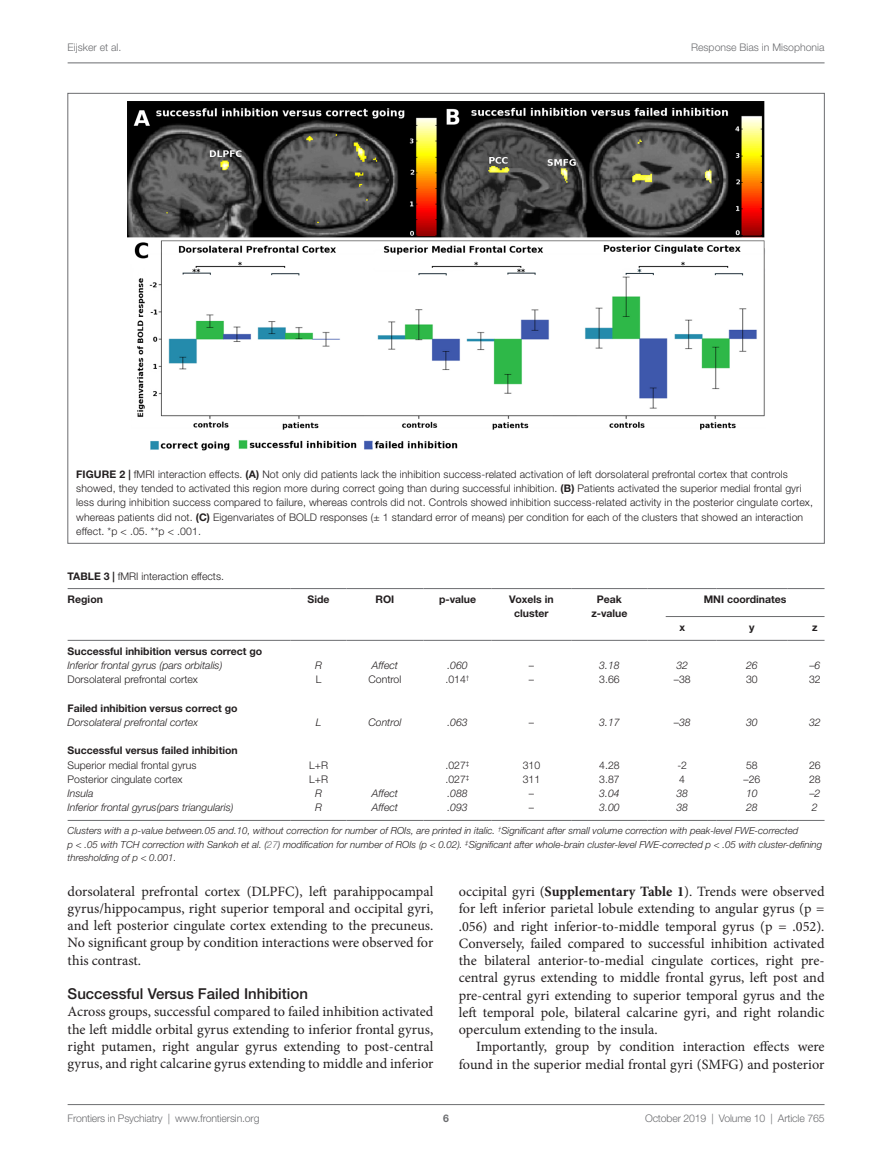
<style>
.page{position:relative;width:893px;height:1170px;background:#fff}
.page>*{position:absolute;margin:0;border:0;box-sizing:border-box;transform-origin:0 0}
._3{font:500 15px "Helvetica Neue LT Std";color:#231f20}
.T1{font:14.25px/17.2px "Minion Pro";color:#231f20;text-align:justify}
.T{font:14.25px/17.2px "Minion Pro";color:#231f20;text-align:right}
.FC{font:300 10.5px/14.2px "Helvetica Neue LT Std";letter-spacing:.01em;color:#231f20}
.TB{font:italic 300 10.5px "Helvetica Neue LT Std";color:#231f20}
.TB-2{font:700 10.5px/14.2px "Helvetica Neue LT Std";color:#231f20;text-align:center}
.TB-3{font:300 10.5px "Helvetica Neue LT Std";color:#231f20}
.t1{font:300 10.5px "Helvetica Neue LT Std";letter-spacing:-.015em;color:#6c6d70}
.TT{font:300 10.5px "Helvetica Neue LT Std";color:#231f20}
.t2{font:700 10.5px "Helvetica Neue LT Std";color:#6c6d70}
.TFN{font:italic 300 9.75px/13.5px "Helvetica Neue LT Std";color:#231f20}
.s1{font-weight:700}
.s2{font-style:italic}
.s3{font-style:normal}
.s4{color:#6c6d70}
</style>
<div class="page">
<hr style="left:68px;top:63px;width:756px;height:1px;background:#6c6d70">
<hr style="left:68px;top:1104px;width:756px;height:1px;background:#6c6d70">
<hr style="left:68px;top:640px;width:223px;height:1px;background:#6c6d70">
<hr style="left:291px;top:640px;width:55px;height:1px;background:#6c6d70">
<hr style="left:346px;top:640px;width:77px;height:1px;background:#6c6d70">
<hr style="left:423px;top:640px;width:69px;height:1px;background:#6c6d70">
<hr style="left:492px;top:640px;width:79px;height:1px;background:#6c6d70">
<hr style="left:571px;top:640px;width:77px;height:1px;background:#6c6d70">
<hr style="left:648px;top:640px;width:69px;height:1px;background:#6c6d70">
<hr style="left:717px;top:640px;width:70px;height:1px;background:#6c6d70">
<hr style="left:787px;top:640px;width:37px;height:1px;background:#6c6d70">
<hr style="left:68px;top:820px;width:223px;height:1px;background:#6c6d70">
<hr style="left:68px;top:588px;width:223px;height:1px;background:#6c6d70">
<hr style="left:291px;top:588px;width:55px;height:1px;background:#6c6d70">
<hr style="left:346px;top:588px;width:77px;height:1px;background:#6c6d70">
<hr style="left:423px;top:588px;width:69px;height:1px;background:#6c6d70">
<hr style="left:492px;top:588px;width:79px;height:1px;background:#6c6d70">
<hr style="left:571px;top:588px;width:77px;height:1px;background:#6c6d70">
<hr style="left:648px;top:588px;width:69px;height:1px;background:#6c6d70">
<hr style="left:717px;top:588px;width:70px;height:1px;background:#6c6d70">
<hr style="left:787px;top:588px;width:37px;height:1px;background:#6c6d70">
<hr style="left:291px;top:820px;width:55px;height:1px;background:#6c6d70">
<hr style="left:346px;top:820px;width:77px;height:1px;background:#6c6d70">
<hr style="left:423px;top:820px;width:69px;height:1px;background:#6c6d70">
<hr style="left:492px;top:820px;width:79px;height:1px;background:#6c6d70">
<hr style="left:571px;top:820px;width:77px;height:1px;background:#6c6d70">
<hr style="left:648px;top:820px;width:69px;height:1px;background:#6c6d70">
<hr style="left:717px;top:820px;width:70px;height:1px;background:#6c6d70">
<hr style="left:787px;top:820px;width:37px;height:1px;background:#6c6d70">
<hr style="left:666px;top:616px;width:158px;height:1px;background:#6c6d70">
<img style="left:127px;top:102px;width:638px;height:349px">
<p class="t1" style="left:68px;top:41px;width:55px">Eijsker et al.</p>
<p class="t1" style="left:691px;top:41px;width:135px">Response Bias in Misophonia</p>
<p class="FC" style="left:76px;top:466px;width:738px"><span class="s1">FIGURE 2 |</span> fMRI interaction effects. <span class="s1">(A)</span> Not only did patients lack the inhibition success-related activation of left dorsolateral prefrontal cortex that controls showed, they tended to activated this region more during correct going than during successful inhibition. <span class="s1">(B)</span> Patients activated the superior medial frontal gyri less during inhibition success compared to failure, whereas controls did not. Controls showed inhibition success-related activity in the posterior cingulate cortex, whereas patients did not. <span class="s1">(C)</span> Eigenvariates of BOLD responses (± 1 standard error of means) per condition for each of the clusters that showed an interaction effect. *p &lt; .05. **p &lt; .001.</p>
<p class="TT" style="left:68px;top:569px;width:158px"><span class="s1">TABLE 3 |</span> fMRI interaction effects.</p>
<p class="TB-2" style="left:68px;top:591px;width:37px">Region</p>
<p class="TB-2" style="left:308px;top:591px;width:23px">Side</p>
<p class="TB-2" style="left:376px;top:591px;width:20px">ROI</p>
<p class="TB-2" style="left:439px;top:591px;width:39px">p-value</p>
<p class="TB-2" style="left:509px;top:591px;width:46px">Voxels in cluster</p>
<p class="TB-2" style="left:591px;top:591px;width:38px">Peak z-value</p>
<p class="TB-2" style="left:704px;top:591px;width:84px">MNI coordinates</p>
<p class="TB-2" style="left:679px;top:620px;width:7px">x</p>
<p class="TB-2" style="left:749px;top:620px;width:7px">y</p>
<p class="TB-2" style="left:812px;top:620px;width:7px">z</p>
<p class="TB-2" style="left:68px;top:643px;width:196px">Successful inhibition versus correct go</p>
<p class="TB" style="left:68px;top:658px;width:156px">Inferior frontal gyrus (pars orbitalis)</p>
<p class="TB" style="left:315px;top:658px;width:8px">R</p>
<p class="TB" style="left:372px;top:658px;width:28px">Affect</p>
<p class="TB" style="left:447px;top:658px;width:22px">.060</p>
<p class="TB-3" style="left:529px;top:658px;width:7px">–</p>
<p class="TB" style="left:599px;top:658px;width:22px">3.18</p>
<p class="TB" style="left:676px;top:658px;width:13px">32</p>
<p class="TB" style="left:746px;top:658px;width:13px">26</p>
<p class="TB-3" style="left:809px;top:658px;width:13px">–<span class="s2">6</span></p>
<p class="TB-3" style="left:68px;top:673px;width:132px">Dorsolateral prefrontal cortex</p>
<p class="TB-3" style="left:316px;top:673px;width:7px">L</p>
<p class="TB-3" style="left:369px;top:673px;width:34px">Control</p>
<p class="TB-3" style="left:446px;top:673px;width:26px">.014<sup>†</sup></p>
<p class="TB-3" style="left:529px;top:673px;width:7px">–</p>
<p class="TB-3" style="left:599px;top:673px;width:22px">3.66</p>
<p class="TB-3" style="left:674px;top:673px;width:18px">–38</p>
<p class="TB-3" style="left:746px;top:673px;width:13px">30</p>
<p class="TB-3" style="left:809px;top:673px;width:13px">32</p>
<p class="TB-2" style="left:68px;top:700px;width:171px">Failed inhibition versus correct go</p>
<p class="TB" style="left:68px;top:715px;width:132px">Dorsolateral prefrontal cortex</p>
<p class="TB" style="left:316px;top:715px;width:7px">L</p>
<p class="TB" style="left:368px;top:715px;width:35px">Control</p>
<p class="TB" style="left:447px;top:715px;width:22px">.063</p>
<p class="TB-3" style="left:529px;top:715px;width:7px">–</p>
<p class="TB" style="left:599px;top:715px;width:22px">3.17</p>
<p class="TB" style="left:674px;top:715px;width:18px"><span class="s3">–</span>38</p>
<p class="TB" style="left:746px;top:715px;width:13px">30</p>
<p class="TB" style="left:809px;top:715px;width:13px">32</p>
<p class="TB-2" style="left:68px;top:743px;width:172px">Successful versus failed inhibition</p>
<p class="TB-3" style="left:68px;top:758px;width:130px">Superior medial frontal gyrus</p>
<p class="TB-3" style="left:309px;top:758px;width:20px">L+R</p>
<p class="TB-3" style="left:446px;top:758px;width:26px">.027<sup>‡</sup></p>
<p class="TB-3" style="left:523px;top:758px;width:19px">310</p>
<p class="TB-3" style="left:599px;top:758px;width:22px">4.28</p>
<p class="TB-3" style="left:677px;top:758px;width:11px">-2</p>
<p class="TB-3" style="left:746px;top:758px;width:13px">58</p>
<p class="TB-3" style="left:809px;top:758px;width:13px">26</p>
<p class="TB-3" style="left:68px;top:772px;width:116px">Posterior cingulate cortex</p>
<p class="TB-3" style="left:309px;top:772px;width:20px">L+R</p>
<p class="TB-3" style="left:446px;top:772px;width:26px">.027<sup>‡</sup></p>
<p class="TB-3" style="left:523px;top:772px;width:19px">311</p>
<p class="TB-3" style="left:599px;top:772px;width:22px">3.87</p>
<p class="TB-3" style="left:679px;top:772px;width:7px">4</p>
<p class="TB-3" style="left:743px;top:772px;width:18px">–26</p>
<p class="TB-3" style="left:809px;top:772px;width:13px">28</p>
<p class="TB" style="left:68px;top:787px;width:28px">Insula</p>
<p class="TB" style="left:315px;top:787px;width:8px">R</p>
<p class="TB" style="left:372px;top:787px;width:28px">Affect</p>
<p class="TB" style="left:447px;top:787px;width:22px">.088</p>
<p class="TB-3" style="left:529px;top:787px;width:7px">–</p>
<p class="TB" style="left:599px;top:787px;width:22px">3.04</p>
<p class="TB" style="left:676px;top:787px;width:13px">38</p>
<p class="TB" style="left:746px;top:787px;width:13px">10</p>
<p class="TB-3" style="left:809px;top:787px;width:13px">–<span class="s2">2</span></p>
<p class="TB" style="left:68px;top:801px;width:167px">Inferior frontal gyrus(pars triangularis)</p>
<p class="TB" style="left:315px;top:801px;width:8px">R</p>
<p class="TB" style="left:372px;top:801px;width:28px">Affect</p>
<p class="TB" style="left:447px;top:801px;width:22px">.093</p>
<p class="TB-3" style="left:529px;top:801px;width:7px">–</p>
<p class="TB" style="left:599px;top:801px;width:22px">3.00</p>
<p class="TB" style="left:676px;top:801px;width:13px">38</p>
<p class="TB" style="left:746px;top:801px;width:13px">28</p>
<p class="TB" style="left:812px;top:801px;width:7px">2</p>
<p class="TFN" style="left:68px;top:823px;width:756px">Clusters with a p-value between.05 and.10, without correction for number of ROIs, are printed in italic. <sup>†</sup>Significant after small volume correction with peak-level FWE-corrected<br>p &lt; .05 with TCH correction with Sankoh et al. (<span class="s4">27</span>) modification for number of ROIs (p &lt; 0.02). <sup>‡</sup>Significant after whole-brain cluster-level FWE-corrected p &lt; .05 with cluster-defining thresholding of p &lt; 0.001.</p>
<p class="T1" style="left:68px;top:882px;width:367px">dorsolateral prefrontal cortex (DLPFC), left parahippocampal gyrus/hippocampus, right superior temporal and occipital gyri, and left posterior cingulate cortex extending to the precuneus.<br>No significant group by condition interactions were observed for this contrast.</p>
<p class="_3" style="left:68px;top:984px;width:242px">Successful Versus Failed Inhibition</p>
<p class="T1" style="left:68px;top:1003px;width:367px">Across groups, successful compared to failed inhibition activated the left middle orbital gyrus extending to inferior frontal gyrus, right putamen, right angular gyrus extending to post-central gyrus, and right calcarine gyrus extending to middle and inferior</p>
<p class="T1" style="left:459px;top:882px;width:367px">occipital gyri (<span class="s1">Supplementary Table 1</span>). Trends were observed for left inferior parietal lobule extending to angular gyrus (p = .056) and right inferior-to-middle temporal gyrus (p = .052).<br>Conversely, failed compared to successful inhibition activated the bilateral anterior-to-medial cingulate cortices, right pre&shy;central gyrus extending to middle frontal gyrus, left post and pre-central gyri extending to superior temporal gyrus and the left temporal pole, bilateral calcarine gyri, and right rolandic operculum extending to the insula.</p>
<p class="T" style="left:459px;top:1038px;width:367px">Importantly, group by condition interaction effects were found in the superior medial frontal gyri (SMFG) and posterior</p>
<p class="t1" style="left:68px;top:1111px;width:193px">Frontiers in Psychiatry | www.frontiersin.org</p>
<p class="t1" style="left:645px;top:1111px;width:181px">October 2019 | Volume 10 | Article 765</p>
<p class="t2" style="left:443px;top:1111px;width:7px">6</p>
</div>
